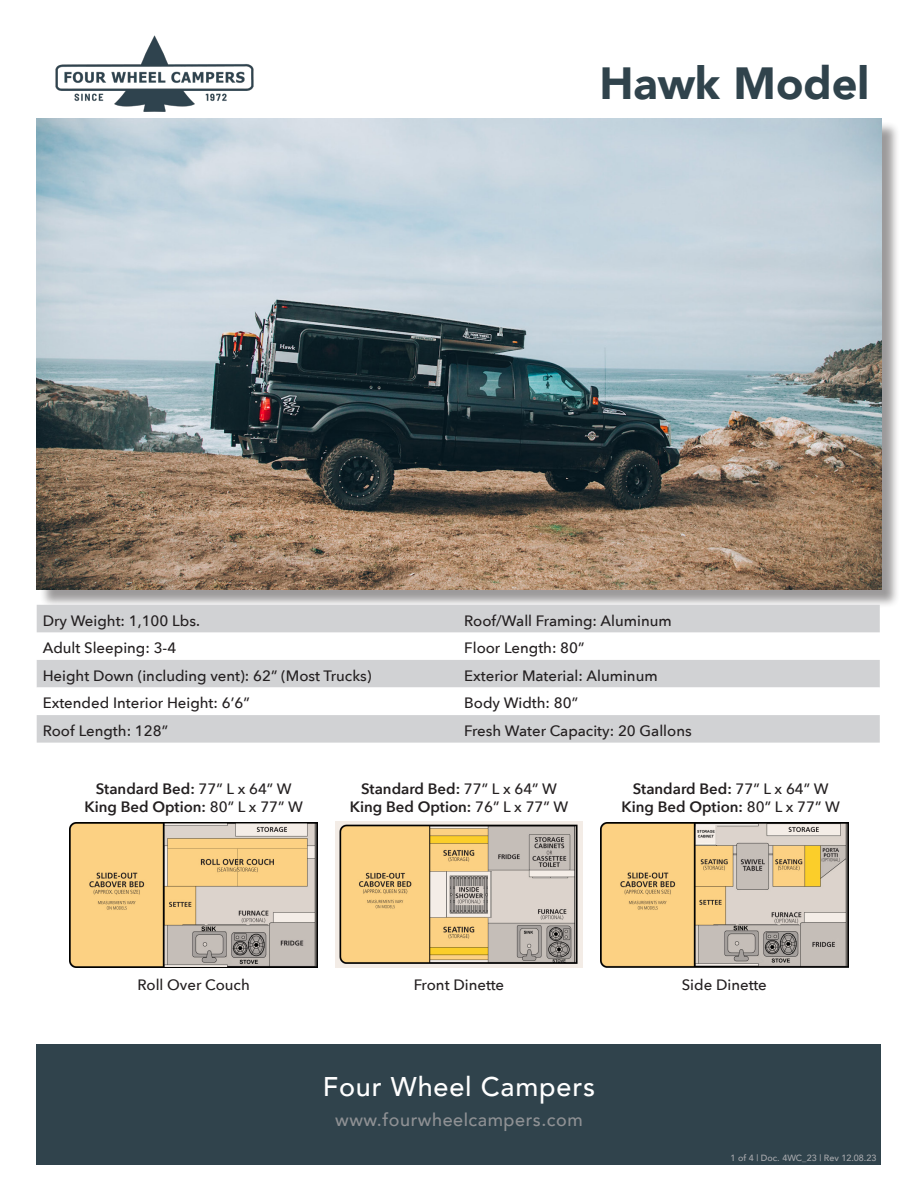
<style>
.page{position:relative;width:918px;height:1188px;background:#fff}
.page>*{position:absolute;margin:0;border:0;box-sizing:border-box;transform-origin:0 0}
.t1{font:900 45px "Avenir";color:#30434c}
.t2{font:500 27px "Avenir";letter-spacing:.03em;color:#fff}
.t3{font:500 18px "Avenir";letter-spacing:.03em;color:#8f9194}
.t4{font:500 15px "Avenir Next";color:#231f20}
.t5{font:600 15px "Avenir Next";color:#231f20}
.t6{font:500 9px "Avenir";color:#a8a9ad}
.s1{font-weight:500}
</style>
<div class="page">
<div style="left:39px;top:121px;width:861px;height:487px;background:#231f20;opacity:.45"></div>
<img style="left:37px;top:118px;width:844px;height:472px">
<div style="left:37px;top:1044px;width:844px;height:121px;background:#30434c"></div>
<img style="left:55px;top:35px;width:199px;height:77px">
<svg style="left:37px;top:605px;width:843px;height:138px;fill:#d1d2d4"></svg>
<svg style="left:37px;top:687px;width:843px;height:28px"></svg>
<img style="left:335px;top:821px;width:248px;height:147px">
<img style="left:70px;top:822px;width:248px;height:145px">
<img style="left:600px;top:822px;width:248px;height:145px">
<p class="t1" style="left:599px;top:45px;width:271px">Hawk Model</p>
<p class="t4" style="left:43px;top:608px;width:159px">Dry Weight: 1,100 Lbs.</p>
<p class="t4" style="left:464px;top:608px;width:209px">Roof/Wall Framing: Aluminum</p>
<p class="t4" style="left:43px;top:635px;width:135px">Adult Sleeping: 3-4</p>
<p class="t4" style="left:464px;top:635px;width:122px">Floor Length: 80”</p>
<p class="t4" style="left:43px;top:663px;width:330px">Height Down (including vent): 62” (Most Trucks)</p>
<p class="t4" style="left:464px;top:663px;width:195px">Exterior Material: Aluminum</p>
<p class="t4" style="left:43px;top:691px;width:209px">Extended Interior Height: 6’6”</p>
<p class="t4" style="left:464px;top:691px;width:115px">Body Width: 80”</p>
<p class="t4" style="left:43px;top:718px;width:127px">Roof Length: 128”</p>
<p class="t4" style="left:464px;top:718px;width:229px">Fresh Water Capacity: 20 Gallons</p>
<p class="t5" style="left:96px;top:776px;width:197px">Standard Bed: <span class="s1">77” L x 64” W</span></p>
<p class="t5" style="left:85px;top:794px;width:220px">King Bed Option: <span class="s1">80” L x 77” W</span></p>
<p class="t5" style="left:361px;top:776px;width:197px">Standard Bed: <span class="s1">77” L x 64” W</span></p>
<p class="t5" style="left:350px;top:794px;width:220px">King Bed Option: <span class="s1">76” L x 77” W</span></p>
<p class="t5" style="left:633px;top:776px;width:197px">Standard Bed: <span class="s1">77” L x 64” W</span></p>
<p class="t5" style="left:621px;top:794px;width:220px">King Bed Option: <span class="s1">80” L x 77” W</span></p>
<p class="t4" style="left:138px;top:972px;width:114px">Roll Over Couch</p>
<p class="t4" style="left:414px;top:972px;width:92px">Front Dinette</p>
<p class="t4" style="left:682px;top:972px;width:87px">Side Dinette</p>
<p class="t2" style="left:323px;top:1063px;width:274px">Four Wheel Campers</p>
<p class="t3" style="left:335px;top:1104px;width:249px">www.fourwheelcampers.com</p>
<p class="t6" style="left:731px;top:1150px;width:147px">1 of 4 | Doc. 4WC_23 | Rev 12.08.23</p>
</div>
